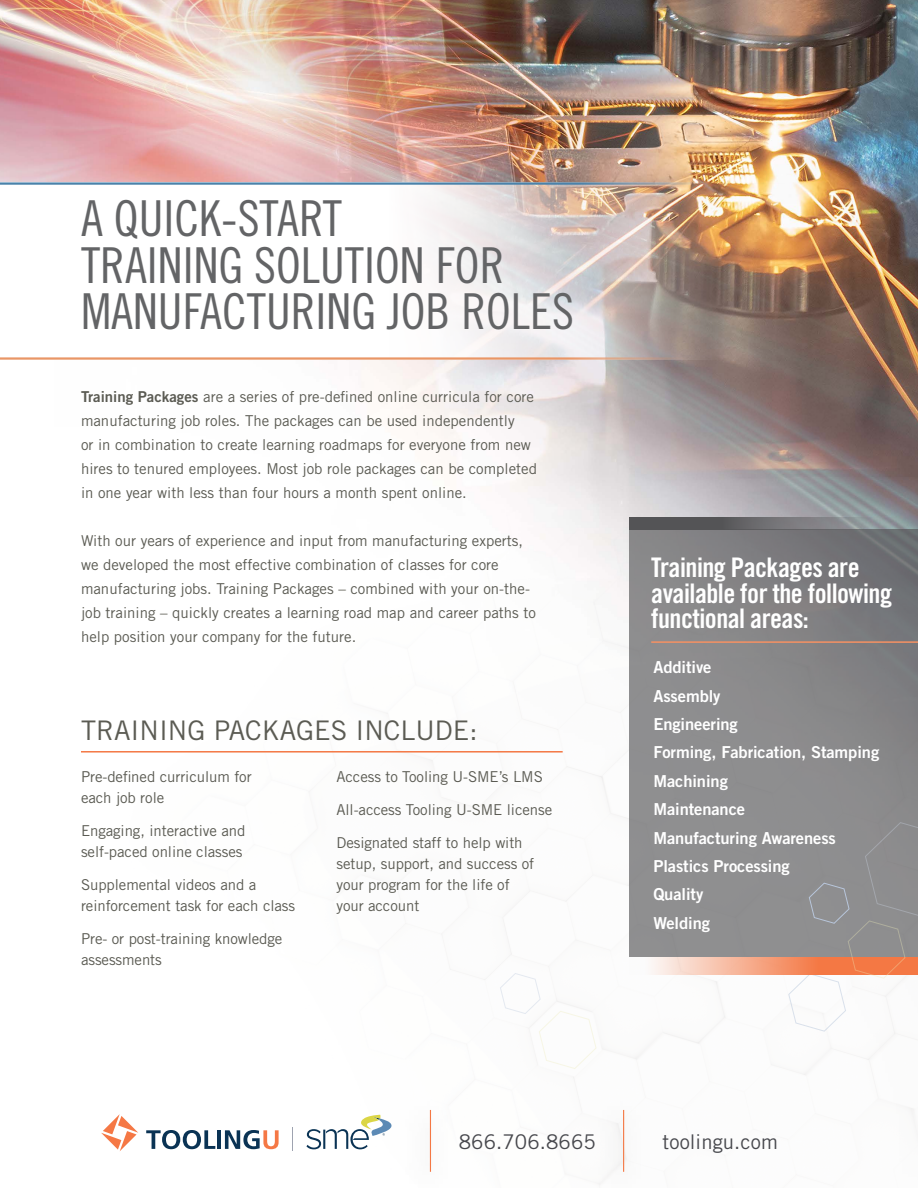
<style>
.page{position:relative;width:918px;height:1188px;background:#fff}
.page>*{position:absolute;margin:0;border:0;box-sizing:border-box;transform-origin:0 0}
.t1{font:49.5px/46.5px "Trade Gothic Cond Eighteen";color:#636466}
.t2{font:27px/25.5px "Trade Gothic LT Std Bd Cn 20";letter-spacing:-.02em;color:#fff}
.t3{font:27px "Trade Gothic";color:#5b5b53}
.t4{font:20.25px "Trade Gothic LT Std";letter-spacing:.005em;color:#47484d}
.t5{font:16.5px/28.3px "Trade Gothic LT Std Bd 2";letter-spacing:-.005em;color:#fff}
.t6{font:15px/24px "Trade Gothic LT Std";color:#5b5b53}
.s1{font-family:"Trade Gothic LT Std Bd 2"}
</style>
<div class="page">
<img style="left:0;top:0;width:918px;height:256px">
<img style="left:169px;top:256px;width:749px;height:894px">
<svg style="left:0;top:185px;width:718px;height:172px"></svg>
<hr style="left:0;top:182px;width:785px;height:3px;background:#4a82aa">
<hr style="left:0;top:357px;width:770px;height:3px;background:#e99666">
<div style="left:597px;top:1099px;width:46px;height:89px;background:#fafafa"></div>
<hr style="left:623px;top:1110px;width:1px;height:62px;background:#f47844">
<div style="left:404px;top:1099px;width:46px;height:89px;background:#fcfcfc"></div>
<hr style="left:430px;top:1110px;width:1px;height:62px;background:#f47844">
<svg style="left:101px;top:1114px;width:37px;height:37px"></svg>
<svg style="left:146px;top:1130px;width:69px;height:19px"></svg>
<hr style="left:217px;top:1130px;width:4px;height:19px;background:#0a3354">
<svg style="left:225px;top:1130px;width:54px;height:19px"></svg>
<svg style="left:306px;top:1115px;width:86px;height:34px"></svg>
<svg style="left:292px;top:1127px;width:1px;height:24px"></svg>
<svg style="left:630px;top:530px;width:288px;height:427px;background:#878789"></svg>
<svg style="left:630px;top:517px;width:288px;height:13px;background:#6f7275"></svg>
<hr style="left:81px;top:751px;width:482px;height:2px;background:#f47844">
<hr style="left:651px;top:641px;width:267px;height:2px;background:#f69163">
<svg style="left:500px;top:973px;width:97px;height:97px"></svg>
<svg style="left:630px;top:957px;width:158px;height:17px"></svg>
<svg style="left:788px;top:822px;width:130px;height:210px"></svg>
<h1 class="t1" style="left:81px;top:195px;width:495px">A QUICK-START<br>TRAINING SOLUTION FOR<br>MANUFACTURING JOB ROLES</h1>
<p class="t6" style="left:81px;top:385px;width:458px"><span class="s1">Training Packages</span> are a series of pre-defined online curricula for core manufacturing job roles. The packages can be used independently<br>or in combination to create learning roadmaps for everyone from new hires to tenured employees. Most job role packages can be completed in one year with less than four hours a month spent online.</p>
<p class="t6" style="left:81px;top:529px;width:456px">With our years of experience and input from manufacturing experts, we developed the most effective combination of classes for core manufacturing jobs. Training Packages – combined with your on-the&shy;job training – quickly creates a learning road map and career paths to help position your company for the future.</p>
<h2 class="t3" style="left:81px;top:714px;width:398px">TRAINING PACKAGES INCLUDE:</h2>
<p class="t6" style="left:81px;top:766px;width:172px;line-height:21px">Pre-defined curriculum for each job role</p>
<p class="t6" style="left:81px;top:820px;width:166px;line-height:21px">Engaging, interactive and self-paced online classes</p>
<p class="t6" style="left:81px;top:874px;width:216px;line-height:21px">Supplemental videos and a reinforcement task for each class</p>
<p class="t6" style="left:81px;top:928px;width:203px;line-height:21px">Pre- or post-training knowledge assessments</p>
<p class="t6" style="left:336px;top:760px;width:217px;line-height:32.8px">Access to Tooling U-SME’s LMS<br>All-access Tooling U-SME license<br>Designated staff to help with</p>
<p class="t6" style="left:336px;top:853px;width:199px;line-height:21px">setup, support, and success of your program for the life of your account</p>
<h2 class="t2" style="left:651px;top:555px;width:242px">Training Packages are available for the following functional areas:</h2>
<p class="t5" style="left:653px;top:653px;width:227px">Additive<br>Assembly<br>Engineering<br>Forming, Fabrication, Stamping<br>Machining<br>Maintenance<br>Manufacturing Awareness<br>Plastics Processing<br>Quality<br>Welding</p>
<h3 class="t4" style="left:459px;top:1129px;width:139px">866.706.8665</h3>
<h3 class="t4" style="left:663px;top:1129px;width:117px">toolingu.com</h3>
</div>
